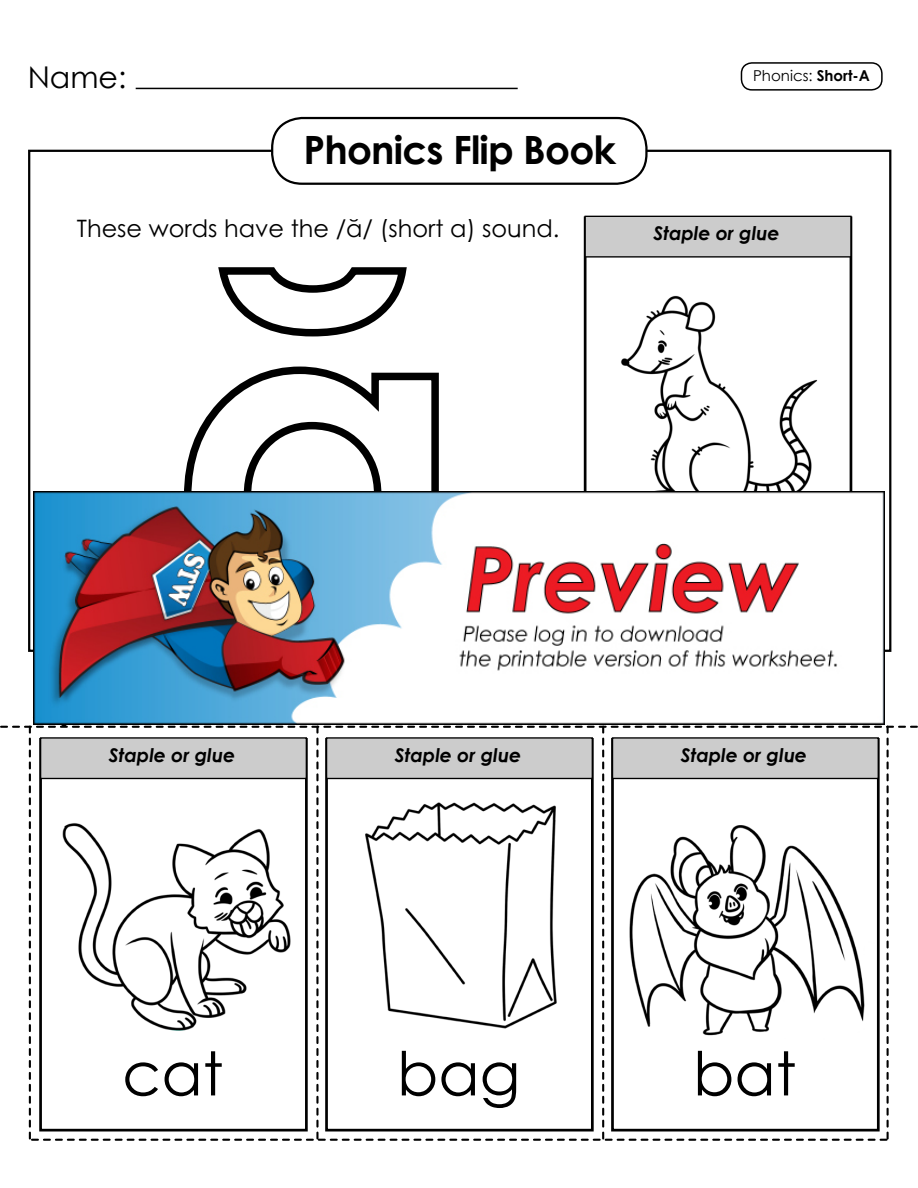
<style>
.page{position:relative;width:918px;height:1188px;background:#fff}
.page>*{position:absolute;margin:0;border:0;box-sizing:border-box;transform-origin:0 0}
.t1{font:60.6px "Century STW3";color:#000}
.t2{font:700 39px "Century Gothic 2";letter-spacing:-.02em;color:#000}
.t3{font:30px "Century Gothic 2";color:#000}
.t4{font:24px "Century STW3";color:#000}
.t5{font:italic 700 18.9px "Century STW3";color:#000}
.t6{font:15px "Century Gothic 2";color:#000}
.s1{font-weight:700}
</style>
<div class="page">
<hr style="left:136px;top:88px;width:382px;height:1px;background:#000">
<svg style="left:180px;top:267px;width:263px;height:225px"></svg>
<div style="left:585px;top:216px;width:266px;height:41px;background:#ccc"></div>
<div style="left:585px;top:216px;width:267px;height:42px;border:1px solid #000"></div>
<svg style="left:1px;top:724px;width:916px;height:417px"></svg>
<div style="left:271px;top:117px;width:377px;height:68px;border:2px solid #000;border-radius:30px"></div>
<div style="left:741px;top:62px;width:142px;height:29px;border:2px solid #000;border-radius:10px"></div>
<img style="left:61px;top:807px;width:231px;height:231px">
<img style="left:596px;top:295px;width:240px;height:197px">
<img style="left:346px;top:798px;width:230px;height:231px">
<img style="left:626px;top:793px;width:248px;height:248px">
<img style="left:33px;top:492px;width:852px;height:232px">
<h3 class="t3" style="left:28px;top:56px;width:100px">Name:</h3>
<h2 class="t2" style="left:303px;top:120px;width:314px">Phonics Flip Book</h2>
<p class="t4" style="left:77px;top:211px;width:484px">These words have the /ă/ (short a) sound.</p>
<p class="t6" style="left:753px;top:65px;width:118px">Phonics: <span class="s1">Short-A</span></p>
<p class="t5" style="left:654px;top:219px;width:128px">Staple or glue</p>
<p class="t5" style="left:109px;top:741px;width:128px">Staple or glue</p>
<h1 class="t1" style="left:122px;top:1031px;width:103px">cat</h1>
<p class="t5" style="left:395px;top:741px;width:128px">Staple or glue</p>
<h1 class="t1" style="left:397px;top:1031px;width:125px">bag</h1>
<p class="t5" style="left:681px;top:741px;width:128px">Staple or glue</p>
<h1 class="t1" style="left:693px;top:1031px;width:105px">bat</h1>
</div>
